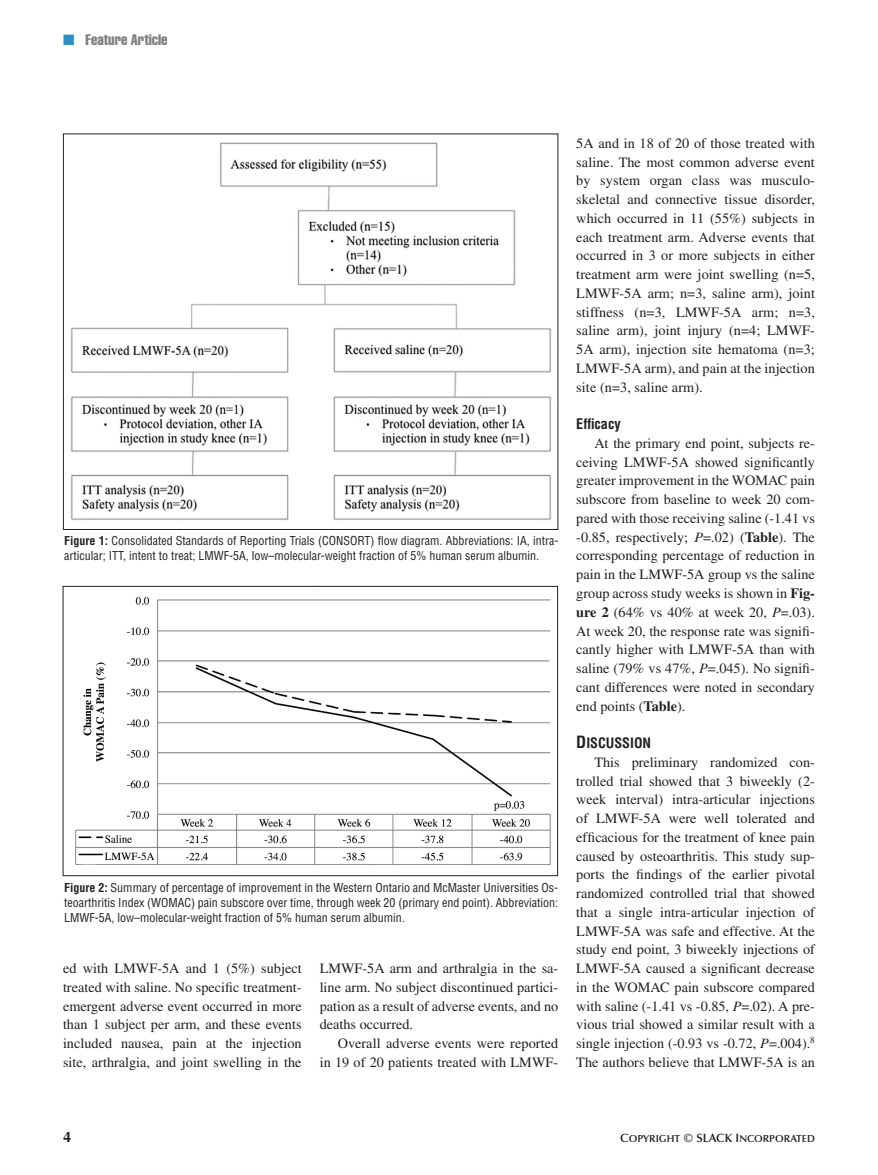
<style>
.page{position:relative;width:878px;height:1175px;background:#fff}
.page>*{position:absolute;margin:0;border:0;box-sizing:border-box;transform-origin:0 0}
.t1{font:extra-condensed 15px "Helvetica";color:#808285}
.t2{font:700 15px "Optima";color:#231f20}
.Body_text{font:14.25px/18.8px "Times";color:#231f20;text-align:justify}
.subhead2{font:700 condensed 14.25px "Helvetica";color:#231f20}
.subhead1{font:14.1px "Helvetica Condensed Bold SC850";color:#231f20}
.t3{font:condensed 12px/15px "Helvetica";color:#231f20}
.t4{font:10.2px "Optima Demi Bold SC850";color:#231f20}
.s1{color:#2e8fc4}
.s2{font-weight:700}
.s3{font-style:italic}
.s4{font-size:16.5px}
.s5{font-size:12px}
</style>
<div class="page">
<img style="left:70px;top:142px;width:481px;height:378px">
<img style="left:75px;top:596px;width:476px;height:269px">
<div style="left:63px;top:586px;width:495px;height:290px;border:1px solid #231f20"></div>
<p class="t1" style="left:63px;top:30px;width:106px"><span class="s1">■</span> Feature Article</p>
<p class="t3" style="left:64px;top:533px;width:495px"><span class="s2">Figure 1:</span> Consolidated Standards of Reporting Trials (CONSORT) flow diagram. Abbreviations: IA, intra&shy;articular; ITT, intent to treat; LMWF-5A, low–molecular-weight fraction of 5% human serum albumin.</p>
<p class="t3" style="left:64px;top:879px;width:495px;text-align:justify"><span class="s2">Figure 2:</span> Summary of percentage of improvement in the Western Ontario and McMaster Universities Os&shy;teoarthritis Index (WOMAC) pain subscore over time, through week 20 (primary end point). Abbreviation:<br>LMWF-5A, low–molecular-weight fraction of 5% human serum albumin.</p>
<p class="Body_text" style="left:63px;top:959px;width:240px">ed with LMWF-5A and 1 (5%) subject treated with saline. No specific treatment&shy;emergent adverse event occurred in more than 1 subject per arm, and these events included nausea, pain at the injection site, arthralgia, and joint swelling in the</p>
<p class="Body_text" style="left:320px;top:959px;width:240px">LMWF-5A arm and arthralgia in the sa&shy;line arm. No subject discontinued partici&shy;pation as a result of adverse events, and no deaths occurred.</p>
<p class="Body_text" style="left:320px;top:1034px;width:240px;text-align:right">Overall adverse events were reported<br>in 19 of 20 patients treated with LMWF-</p>
<p class="Body_text" style="left:576px;top:134px;width:240px">5A and in 18 of 20 of those treated with saline. The most common adverse event by system organ class was musculo&shy;skeletal and connective tissue disorder, which occurred in 11 (55%) subjects in each treatment arm. Adverse events that occurred in 3 or more subjects in either treatment arm were joint swelling (n=5, LMWF-5A arm; n=3, saline arm), joint stiffness (n=3, LMWF-5A arm; n=3, saline arm), joint injury (n=4; LMWF-5A arm), injection site hematoma (n=3; LMWF-5A arm), and pain at the injection site (n=3, saline arm).</p>
<p class="subhead2" style="left:576px;top:415px;width:46px">Efficacy</p>
<p class="Body_text" style="left:576px;top:434px;width:240px;text-indent:18px">At the primary end point, subjects re&shy;ceiving LMWF-5A showed significantly greater improvement in the WOMAC pain subscore from baseline to week 20 com&shy;pared with those receiving saline (-1.41 vs -0.85, respectively; <span class="s3">P</span>=.02) (<span class="s2">Table</span>). The corresponding percentage of reduction in pain in the LMWF-5A group vs the saline group across study weeks is shown in <span class="s2">Fig&shy;ure 2</span> (64% vs 40% at week 20, <span class="s3">P</span>=.03).<br>At week 20, the response rate was signifi&shy;cantly higher with LMWF-5A than with saline (79% vs 47%, <span class="s3">P</span>=.045). No signifi&shy;cant differences were noted in secondary end points (<span class="s2">Table</span>).</p>
<p class="subhead1" style="left:576px;top:734px;width:76px"><span class="s4">D</span>ISCUSSION</p>
<p class="Body_text" style="left:576px;top:752px;width:240px;text-indent:18px">This preliminary randomized con&shy;trolled trial showed that 3 biweekly (2- week interval) intra-articular injections of LMWF-5A were well tolerated and efficacious for the treatment of knee pain caused by osteoarthritis. This study sup&shy;ports the findings of the earlier pivotal randomized controlled trial that showed that a single intra-articular injection of LMWF-5A was safe and effective. At the study end point, 3 biweekly injections of LMWF-5A caused a significant decrease in the WOMAC pain subscore compared with saline (-1.41 vs -0.85, <span class="s3">P</span>=.02). A pre&shy;vious trial showed a similar result with a single injection (-0.93 vs -0.72, <span class="s3">P</span>=.004).<sup>8<br></sup>The authors believe that LMWF-5A is an</p>
<p class="t2" style="left:63px;top:1128px;width:10px">4</p>
<p class="t4" style="left:620px;top:1133px;width:196px"><span class="s5">C</span>OPYRIGHT <span class="s5">© SLACK I</span> NCORPORATED</p>
</div>
